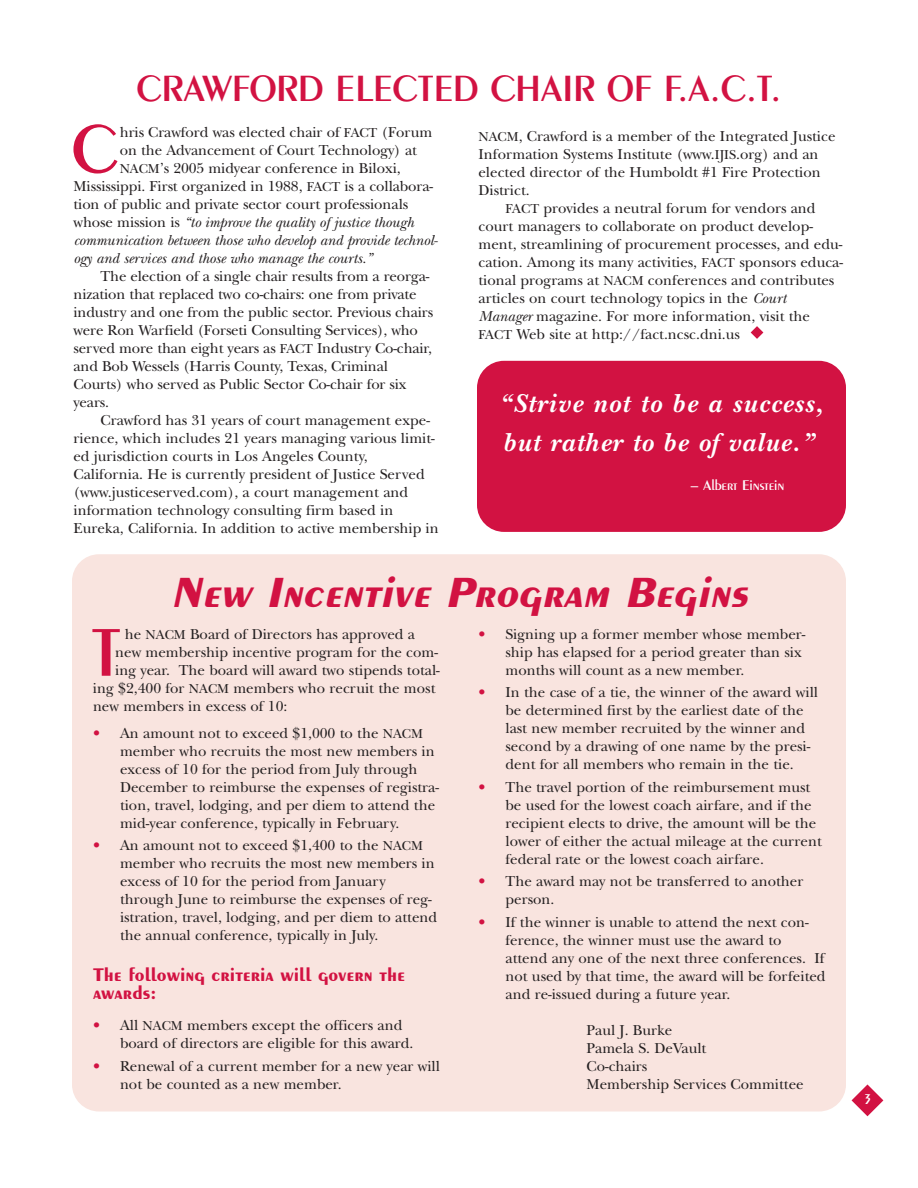
<style>
.page{position:relative;width:918px;height:1188px;background:#fff}
.page>*{position:absolute;margin:0;border:0;box-sizing:border-box;transform-origin:0 0}
.t1{font:600 72px "Peignot";color:#d21242}
.t2{font:italic 700 45px "Peignot";color:#d21242}
.t3{font:600 39px "Peignot";color:#d21242}
.t4{font:italic 700 27px/39px "New Baskerville";letter-spacing:.055em;color:#fff}
.t5{font:700 19.5px/18px "Peignot";color:#d21242}
.t6{font:15px/18px "New Baskerville";color:#231f20}
.t7{font:italic 15px "New Baskerville";letter-spacing:-.005em;color:#231f20}
.t8{font:600 15px "Peignot";color:#fff}
.s1{font-size:13.5px}
.s2{font-style:normal}
.s3{font-style:italic}
.s4{color:#d21242}
</style>
<div class="page">
<div style="left:477px;top:361px;width:369px;height:171px;background:#d21242;border-radius:27px"></div>
<div style="left:72px;top:554px;width:774px;height:558px;background:#f9e4df;border-radius:27px"></div>
<svg style="left:852px;top:1084px;width:31px;height:32px"></svg>
<svg style="left:751px;top:326px;width:12px;height:13px"></svg>
<p class="t3" style="left:137px;top:73px;width:646px">CRAWFORD ELECTED CHAIR OF F.A.C.T.</p>
<p class="t6" style="left:120px;top:124px;width:314px">hris Crawford was elected chair of <span class="s1">FACT</span> (Forum</p>
<p class="t6" style="left:120px;top:142px;width:299px">on the Advancement of Court Technology) at</p>
<p class="t6" style="left:120px;top:160px;width:283px"><span class="s1">NACM</span>’s 2005 midyear conference in Biloxi,</p>
<p class="t6" style="left:74px;top:178px;width:361px">Mississippi. First organized in 1988, <span class="s1">FACT</span> is a collabora-</p>
<p class="t6" style="left:73px;top:196px;width:336px">tion of public and private sector court professionals</p>
<p class="t7" style="left:73px;top:216px;width:342px"><span class="s2">whose mission is</span> “to improve the quality of justice though</p>
<p class="t7" style="left:73px;top:234px;width:366px">communication between those who develop and provide technol-</p>
<p class="t7" style="left:73px;top:252px;width:301px">ogy and services and those who manage the courts.”</p>
<p class="t6" style="left:100px;top:268px;width:330px">The election of a single chair results from a reorga-</p>
<p class="t6" style="left:73px;top:286px;width:345px">nization that replaced two co-chairs: one from private</p>
<p class="t6" style="left:73px;top:304px;width:361px">industry and one from the public sector. Previous chairs</p>
<p class="t6" style="left:73px;top:322px;width:346px">were Ron Warfield (Forseti Consulting Services), who</p>
<p class="t6" style="left:73px;top:340px;width:360px">served more than eight years as <span class="s1">FACT</span> Industry Co-chair,</p>
<p class="t6" style="left:74px;top:358px;width:316px">and Bob Wessels (Harris County, Texas, Criminal</p>
<p class="t6" style="left:74px;top:376px;width:335px">Courts) who served as Public Sector Co-chair for six</p>
<p class="t6" style="left:74px;top:394px;width:37px">years.</p>
<p class="t6" style="left:100px;top:412px;width:331px">Crawford has 31 years of court management expe-</p>
<p class="t6" style="left:74px;top:430px;width:363px">rience, which includes 21 years managing various limit-</p>
<p class="t6" style="left:74px;top:448px;width:296px">ed jurisdiction courts in Los Angeles County,</p>
<p class="t6" style="left:74px;top:466px;width:353px">California. He is currently president of Justice Served</p>
<p class="t6" style="left:74px;top:484px;width:336px">(www.justiceserved.com), a court management and</p>
<p class="t6" style="left:74px;top:502px;width:321px">information technology consulting firm based in</p>
<p class="t6" style="left:74px;top:520px;width:367px">Eureka, California. In addition to active membership in</p>
<p class="t1" style="left:71px;top:121px;width:48px">C</p>
<p class="t6" style="left:478px;top:129px;width:359px"><span class="s1">NACM</span>, Crawford is a member of the Integrated Justice</p>
<p class="t6" style="left:479px;top:147px;width:342px">Information Systems Institute (www.<span class="s1">IJIS</span>.org) and an</p>
<p class="t6" style="left:478px;top:165px;width:344px">elected director of the Humboldt #1 Fire Protection</p>
<p class="t6" style="left:478px;top:183px;width:53px">District.</p>
<p class="t6" style="left:506px;top:201px;width:312px"><span class="s1">FACT</span> provides a neutral forum for vendors and</p>
<p class="t6" style="left:478px;top:219px;width:336px">court managers to collaborate on product develop-</p>
<p class="t6" style="left:478px;top:237px;width:365px">ment, streamlining of procurement processes, and edu-</p>
<p class="t6" style="left:478px;top:255px;width:366px">cation. Among its many activities, <span class="s1">FACT</span> sponsors educa-</p>
<p class="t6" style="left:479px;top:273px;width:357px">tional programs at <span class="s1">NACM</span> conferences and contributes</p>
<p class="t6" style="left:478px;top:291px;width:309px">articles on court technology topics in the <span class="s3">Court</span></p>
<p class="t6" style="left:478px;top:309px;width:333px"><span class="s3">Manager</span> magazine. For more information, visit the</p>
<p class="t6" style="left:478px;top:327px;width:263px"><span class="s1">FACT</span> Web site at http://fact.ncsc.dni.us</p>
<p class="t4" style="left:499px;top:388px;width:325px">“Strive not to be a success, but rather to be of value.”</p>
<p class="t8" style="left:691px;top:480px;width:95px">– Albert Einstein</p>
<p class="t2" style="left:171px;top:576px;width:587px">New Incentive Program Begins</p>
<p class="t6" style="left:125px;top:627px;width:292px">he <span class="s1">NACM</span> Board of Directors has approved a</p>
<p class="t6" style="left:115px;top:645px;width:324px">new membership incentive program for the com-</p>
<p class="t6" style="left:115px;top:663px;width:326px">ing year. The board will award two stipends total-</p>
<p class="t6" style="left:93px;top:681px;width:344px">ing $2,400 for <span class="s1">NACM</span> members who recruit the most</p>
<p class="t6" style="left:93px;top:699px;width:196px">new members in excess of 10:</p>
<p class="t6" style="left:120px;top:726px;width:321px;text-indent:-27px"><span class="s4">•</span> An amount not to exceed $1,000 to the <span class="s1">NACM </span>member who recruits the most new members in excess of 10 for the period from July through December to reimburse the expenses of registra&shy;tion, travel, lodging, and per diem to attend the mid-year conference, typically in February.</p>
<p class="t6" style="left:120px;top:838px;width:319px;text-indent:-27px"><span class="s4">•</span> An amount not to exceed $1,400 to the <span class="s1">NACM </span>member who recruits the most new members in excess of 10 for the period from January through June to reimburse the expenses of reg&shy;istration, travel, lodging, and per diem to attend the annual conference, typically in July.</p>
<p class="t5" style="left:93px;top:967px;width:314px">The following criteria will govern the awards:</p>
<p class="t6" style="left:120px;top:1018px;width:295px;text-indent:-27px"><span class="s4">•</span> All <span class="s1">NACM</span> members except the officers and board of directors are eligible for this award.</p>
<p class="t6" style="left:120px;top:1059px;width:322px;text-indent:-27px"><span class="s4">•</span> Renewal of a current member for a new year will not be counted as a new member.</p>
<p class="t1" style="left:92px;top:624px;width:31px">T</p>
<p class="t6" style="left:506px;top:627px;width:301px;text-indent:-27px"><span class="s4">•</span> Signing up a former member whose member&shy;ship has elapsed for a period greater than six months will count as a new member.</p>
<p class="t6" style="left:506px;top:685px;width:314px;text-indent:-27px"><span class="s4">•</span> In the case of a tie, the winner of the award will be determined first by the earliest date of the last new member recruited by the winner and second by a drawing of one name by the presi&shy;dent for all members who remain in the tie.</p>
<p class="t6" style="left:506px;top:780px;width:318px;text-indent:-27px"><span class="s4">•</span> The travel portion of the reimbursement must be used for the lowest coach airfare, and if the recipient elects to drive, the amount will be the lower of either the actual mileage at the current federal rate or the lowest coach airfare.</p>
<p class="t6" style="left:506px;top:874px;width:299px;text-indent:-27px"><span class="s4">•</span> The award may not be transferred to another person.</p>
<p class="t6" style="left:506px;top:915px;width:322px;text-indent:-27px"><span class="s4">•</span> If the winner is unable to attend the next con&shy;ference, the winner must use the award to attend any one of the next three conferences. If not used by that time, the award will be forfeited and re-issued during a future year.</p>
<p class="t6" style="left:587px;top:1023px;width:219px">Paul J. Burke<br>Pamela S. DeVault<br>Co-chairs<br>Membership Services Committee</p>
<p class="t8" style="left:863px;top:1094px;width:10px">3</p>
</div>
